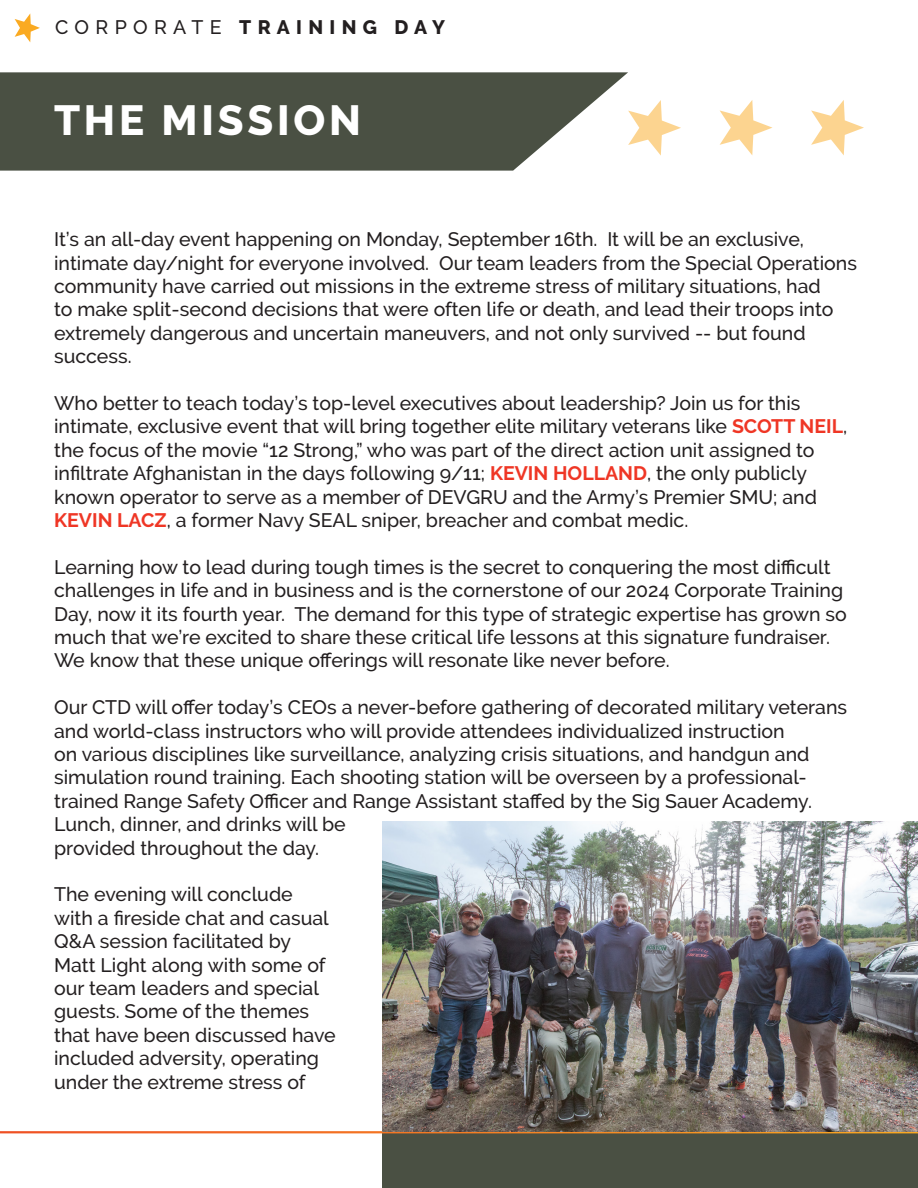
<style>
.page{position:relative;width:918px;height:1188px;background:#fff}
.page>*{position:absolute;margin:0;border:0;box-sizing:border-box;transform-origin:0 0}
.t1{font:800 42px "Raleway";letter-spacing:.09em;color:#fff}
.t2{font:500 19.5px/23.4px "Raleway";color:#231f20}
.t3{font:800 19.5px "Raleway";letter-spacing:.325em;color:#231f20}
.s1{font-weight:500}
.s2{font-weight:700;color:#ef3625}
</style>
<div class="page">
<div style="left:383px;top:1132px;width:535px;height:56px;background:#4a5043"></div>
<hr style="left:0;top:1131px;width:918px;height:2px;background:#fff">
<svg style="left:15px;top:13px;width:25px;height:29px"></svg>
<svg style="left:0;top:72px;width:628px;height:99px;background:#5b6155"></svg>
<svg style="left:628px;top:100px;width:53px;height:56px"></svg>
<svg style="left:720px;top:100px;width:53px;height:55px"></svg>
<svg style="left:811px;top:100px;width:53px;height:55px"></svg>
<img style="left:382px;top:822px;width:536px;height:309px">
<p class="t3" style="left:55px;top:16px;width:391px"><span class="s1">CORPORATE</span> TRAINING DAY</p>
<p class="t1" style="left:54px;top:96px;width:308px">THE MISSION</p>
<p class="t2" style="left:54px;top:228px;width:804px">It’s an all-day event happening on Monday, September 16th. It will be an exclusive, intimate day/night for everyone involved. Our team leaders from the Special Operations community have carried out missions in the extreme stress of military situations, had<br>to make split-second decisions that were often life or death, and lead their troops into extremely dangerous and uncertain maneuvers, and not only survived -- but found success.</p>
<p class="t2" style="left:54px;top:391px;width:795px">Who better to teach today’s top-level executives about leadership? Join us for this intimate, exclusive event that will bring together elite military veterans like <span class="s2">SCOTT NEIL</span>, the focus of the movie “12 Strong,” who was part of the direct action unit assigned to infiltrate Afghanistan in the days following 9/11; <span class="s2">KEVIN HOLLAND</span>, the only publicly known operator to serve as a member of DEVGRU and the Army’s Premier SMU; and <span class="s2">KEVIN LACZ</span>, a former Navy SEAL sniper, breacher and combat medic.</p>
<p class="t2" style="left:54px;top:555px;width:794px">Learning how to lead during tough times is the secret to conquering the most difficult challenges in life and in business and is the cornerstone of our 2024 Corporate Training Day, now it its fourth year. The demand for this type of strategic expertise has grown so much that we’re excited to share these critical life lessons at this signature fundraiser.<br>We know that these unique offerings will resonate like never before.</p>
<p class="t2" style="left:54px;top:696px;width:795px">Our CTD will offer today’s CEOs a never-before gathering of decorated military veterans and world-class instructors who will provide attendees individualized instruction<br>on various disciplines like surveillance, analyzing crisis situations, and handgun and simulation round training. Each shooting station will be overseen by a professional&shy;trained Range Safety Officer and Range Assistant staffed by the Sig Sauer Academy.<br>Lunch, dinner, and drinks will be<br>provided throughout the day.</p>
<p class="t2" style="left:54px;top:883px;width:283px">The evening will conclude with a fireside chat and casual<br>Q&amp;A session facilitated by<br>Matt Light along with some of our team leaders and special guests. Some of the themes that have been discussed have included adversity, operating under the extreme stress of</p>
</div>
